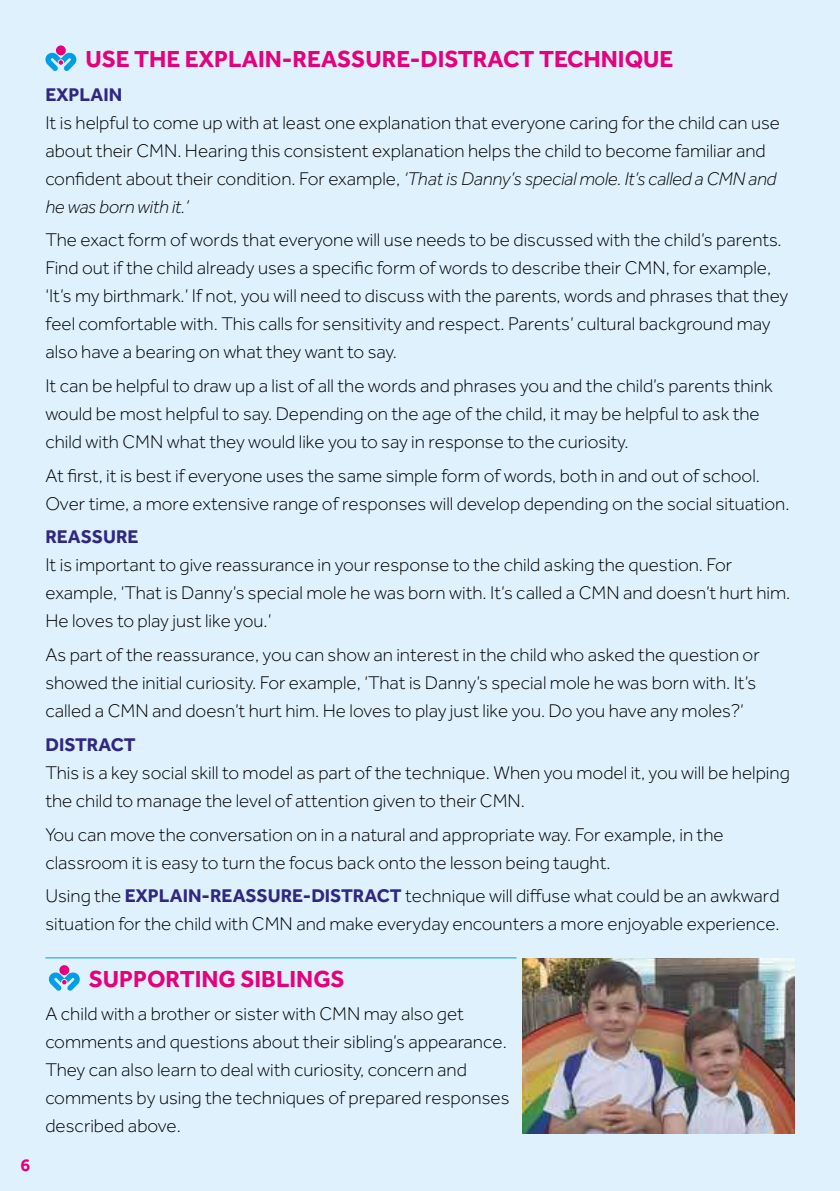
<style>
.page{position:relative;width:840px;height:1191px;background:#fff}
.page>*{position:absolute;margin:0;border:0;box-sizing:border-box;transform-origin:0 0}
.t1{font:700 24px "Effra";color:#e5007d}
.t2{font:300 19px/28px "Effra";color:#000}
.t3{font:700 19px "Effra";color:#302783}
.t4{font:700 18px "Effra";color:#e5007d}
.s1{font-style:italic}
.s2{font-weight:700;color:#302783}
</style>
<div class="page">
<div style="left:0;top:0;width:839px;height:1191px;background:#dff1fd"></div>
<hr style="left:45px;top:957px;width:471px;height:1px;background:#009ee3">
<div style="left:56px;top:45px;width:10px;height:10px;background:#e5007d;border-radius:50%"></div>
<svg style="left:45px;top:52px;width:32px;height:19px"></svg>
<div style="left:59px;top:965px;width:10px;height:10px;background:#e5007d;border-radius:50%"></div>
<svg style="left:49px;top:971px;width:31px;height:19px"></svg>
<img style="left:522px;top:958px;width:272px;height:175px">
<p class="t4" style="left:21px;top:1158px;width:11px">6</p>
<p class="t1" style="left:85px;top:50px;width:589px">USE THE EXPLAIN-REASSURE-DISTRACT TECHNIQUE</p>
<p class="t3" style="left:45px;top:87px;width:78px">EXPLAIN</p>
<p class="t2" style="left:45px;top:109px;width:735px">It is helpful to come up with at least one explanation that everyone caring for the child can use about their CMN. Hearing this consistent explanation helps the child to become familiar and con昀椀dent about their condition. For example, <span class="s1">‘That is Danny’s special mole. It’s called a CMN and he was born with it.’</span></p>
<p class="t2" style="left:45px;top:226px;width:744px">The exact form of words that everyone will use needs to be discussed with the child’s parents.<br>Find out if the child already uses a speci昀椀c form of words to describe their CMN, for example, ‘It’s my birthmark.’ If not, you will need to discuss with the parents, words and phrases that they feel comfortable with. This calls for sensitivity and respect. Parents’ cultural background may also have a bearing on what they want to say.</p>
<p class="t2" style="left:45px;top:372px;width:728px">It can be helpful to draw up a list of all the words and phrases you and the child’s parents think would be most helpful to say. Depending on the age of the child, it may be helpful to ask the child with CMN what they would like you to say in response to the curiosity.</p>
<p class="t2" style="left:45px;top:461px;width:745px">At 昀椀rst, it is best if everyone uses the same simple form of words, both in and out of school.<br>Over time, a more extensive range of responses will develop depending on the social situation.</p>
<p class="t3" style="left:45px;top:530px;width:95px">REASSURE</p>
<p class="t2" style="left:45px;top:551px;width:746px">It is important to give reassurance in your response to the child asking the question. For example, ‘That is Danny’s special mole he was born with. It’s called a CMN and doesn’t hurt him.<br>He loves to play just like you.’</p>
<p class="t2" style="left:45px;top:641px;width:715px">As part of the reassurance, you can show an interest in the child who asked the question or showed the initial curiosity. For example, ‘That is Danny’s special mole he was born with. It’s called a CMN and doesn’t hurt him. He loves to play just like you. Do you have any moles?’</p>
<p class="t3" style="left:45px;top:737px;width:92px">DISTRACT</p>
<p class="t2" style="left:45px;top:759px;width:745px">This is a key social skill to model as part of the technique. When you model it, you will be helping the child to manage the level of attention given to their CMN.</p>
<p class="t2" style="left:45px;top:820px;width:679px">You can move the conversation on in a natural and appropriate way. For example, in the classroom it is easy to turn the focus back onto the lesson being taught.</p>
<p class="t2" style="left:45px;top:882px;width:735px">Using the <span class="s2">EXPLAIN-REASSURE-DISTRACT</span> technique will di昀昀use what could be an awkward situation for the child with CMN and make everyday encounters a more enjoyable experience.</p>
<p class="t1" style="left:89px;top:969px;width:257px">SUPPORTING SIBLINGS</p>
<p class="t2" style="left:45px;top:1000px;width:465px">A child with a brother or sister with CMN may also get comments and questions about their sibling’s appearance.<br>They can also learn to deal with curiosity, concern and comments by using the techniques of prepared responses described above.</p>
</div>
